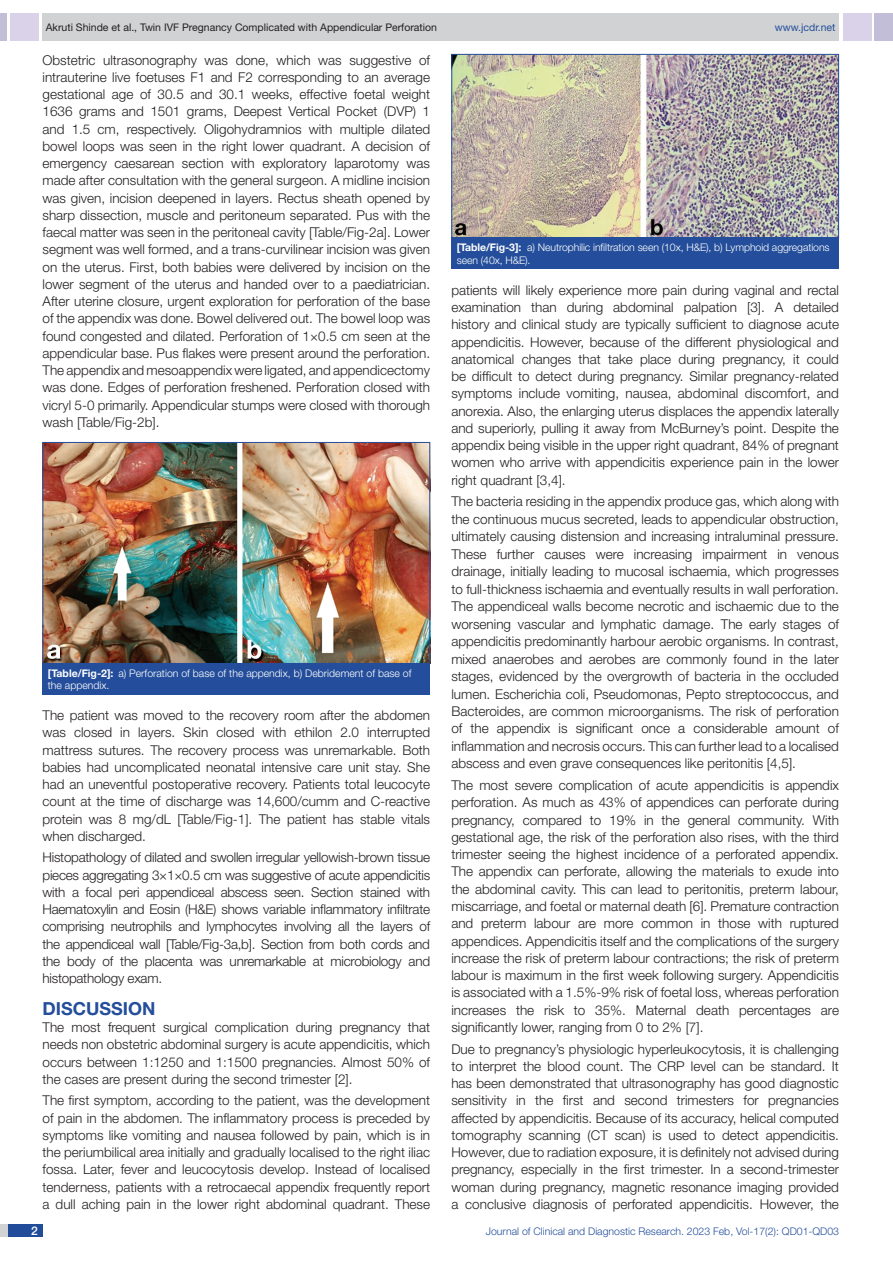
<style>
.page{position:relative;width:893px;height:1263px;background:#fff}
.page>*{position:absolute;margin:0;border:0;box-sizing:border-box;transform-origin:0 0}
.Heading{font:700 18px "Helvetica Neue";color:#244e9b}
.Body_text{font:300 13.5px/17.2px "Helvetica Neue";color:#231f20;text-align:justify}
.t1{font:500 12px "Helvetica Neue";color:#fff}
.TABLE_FIG{font:300 10.5px/12.6px "Helvetica Neue";letter-spacing:-.005em;color:#fff}
.t2{font:10.5px "Helvetica Neue";color:#231f20}
.t3{font:300 10.5px "Helvetica Neue";color:#244e9b}
.t4{font:10.5px "Helvetica Neue";color:#244e9b}
.s1{font-weight:700}
</style>
<div class="page">
<div style="left:0;top:13px;width:7px;height:28px;background:#c2bed7"></div>
<div style="left:10px;top:13px;width:29px;height:28px;background:#d9d2e8"></div>
<div style="left:43px;top:13px;width:796px;height:28px;background:#d1d2d4"></div>
<div style="left:875px;top:13px;width:18px;height:28px;background:#c2bed7"></div>
<div style="left:843px;top:13px;width:29px;height:28px;background:#d9d2e8"></div>
<div style="left:0;top:1224px;width:43px;height:13px;background:#d1d2d4"></div>
<div style="left:8px;top:1224px;width:35px;height:13px;background:#214c99"></div>
<img style="left:45px;top:444px;width:383px;height:218px">
<div style="left:43px;top:442px;width:387px;height:222px;border:1px solid #244e9b"></div>
<div style="left:43px;top:663px;width:387px;height:31px;background:#244e9b"></div>
<img style="left:453px;top:56px;width:384px;height:180px">
<div style="left:451px;top:54px;width:388px;height:184px;border:1px solid #244e9b"></div>
<div style="left:451px;top:238px;width:388px;height:31px;background:#244e9b"></div>
<p class="t2" style="left:46px;top:21px;width:393px">Akruti Shinde et al., Twin IVF Pregnancy Complicated with Appendicular Perforation</p>
<p class="t4" style="left:775px;top:21px;width:62px">www.jcdr.net</p>
<p class="Body_text" style="left:43px;top:51px;width:389px">Obstetric ultrasonography was done, which was suggestive of intrauterine live foetuses F1 and F2 corresponding to an average gestational age of 30.5 and 30.1 weeks, effective foetal weight 1636 grams and 1501 grams, Deepest Vertical Pocket (DVP) 1 and 1.5 cm, respectively. Oligohydramnios with multiple dilated bowel loops was seen in the right lower quadrant. A decision of emergency caesarean section with exploratory laparotomy was made after consultation with the general surgeon. A midline incision was given, incision deepened in layers. Rectus sheath opened by sharp dissection, muscle and peritoneum separated. Pus with the faecal matter was seen in the peritoneal cavity [Table/Fig-2a]. Lower segment was well formed, and a trans-curvilinear incision was given on the uterus. First, both babies were delivered by incision on the lower segment of the uterus and handed over to a paediatrician.<br>After uterine closure, urgent exploration for perforation of the base of the appendix was done. Bowel delivered out. The bowel loop was found congested and dilated. Perforation of 1×0.5 cm seen at the appendicular base. Pus flakes were present around the perforation.<br>The appendix and mesoappendix were ligated, and appendicectomy was done. Edges of perforation freshened. Perforation closed with vicryl 5-0 primarily. Appendicular stumps were closed with thorough wash [Table/Fig-2b].</p>
<p class="TABLE_FIG" style="left:48px;top:666px;width:365px"><span class="s1">[Table/Fig-2]:</span> a) Perforation of base of the appendix, b) Debridement of base of the appendix.</p>
<p class="Body_text" style="left:43px;top:706px;width:389px">The patient was moved to the recovery room after the abdomen was closed in layers. Skin closed with ethilon 2.0 interrupted mattress sutures. The recovery process was unremarkable. Both babies had uncomplicated neonatal intensive care unit stay. She had an uneventful postoperative recovery. Patients total leucocyte count at the time of discharge was 14,600/cumm and C-reactive protein was 8 mg/dL [Table/Fig-1]. The patient has stable vitals when discharged.</p>
<p class="Body_text" style="left:43px;top:849px;width:389px">Histopathology of dilated and swollen irregular yellowish-brown tissue pieces aggregating 3×1×0.5 cm was suggestive of acute appendicitis with a focal peri appendiceal abscess seen. Section stained with Haematoxylin and Eosin (H&amp;E) shows variable inflammatory infiltrate comprising neutrophils and lymphocytes involving all the layers of the appendiceal wall [Table/Fig-3a,b]. Section from both cords and the body of the placenta was unremarkable at microbiology and histopathology exam.</p>
<p class="Heading" style="left:43px;top:997px;width:115px">DISCUSSION</p>
<p class="Body_text" style="left:43px;top:1018px;width:389px">The most frequent surgical complication during pregnancy that needs non obstetric abdominal surgery is acute appendicitis, which occurs between 1:1250 and 1:1500 pregnancies. Almost 50% of the cases are present during the second trimester [2].</p>
<p class="Body_text" style="left:43px;top:1091px;width:389px">The first symptom, according to the patient, was the development of pain in the abdomen. The inflammatory process is preceded by symptoms like vomiting and nausea followed by pain, which is in the periumbilical area initially and gradually localised to the right iliac fossa. Later, fever and leucocytosis develop. Instead of localised tenderness, patients with a retrocaecal appendix frequently report a dull aching pain in the lower right abdominal quadrant. These</p>
<p class="TABLE_FIG" style="left:457px;top:241px;width:374px"><span class="s1">[Table/Fig-3]:</span> a) Neutrophilic infiltration seen (10x, H&amp;E), b) Lymphoid aggregations seen (40x, H&amp;E).</p>
<p class="Body_text" style="left:451px;top:281px;width:389px">patients will likely experience more pain during vaginal and rectal examination than during abdominal palpation [3]. A detailed history and clinical study are typically sufficient to diagnose acute appendicitis. However, because of the different physiological and anatomical changes that take place during pregnancy, it could be difficult to detect during pregnancy. Similar pregnancy-related symptoms include vomiting, nausea, abdominal discomfort, and anorexia. Also, the enlarging uterus displaces the appendix laterally and superiorly, pulling it away from McBurney’s point. Despite the appendix being visible in the upper right quadrant, 84% of pregnant women who arrive with appendicitis experience pain in the lower right quadrant [3,4].</p>
<p class="Body_text" style="left:451px;top:492px;width:389px">The bacteria residing in the appendix produce gas, which along with the continuous mucus secreted, leads to appendicular obstruction, ultimately causing distension and increasing intraluminal pressure.<br>These further causes were increasing impairment in venous drainage, initially leading to mucosal ischaemia, which progresses to full-thickness ischaemia and eventually results in wall perforation.<br>The appendiceal walls become necrotic and ischaemic due to the worsening vascular and lymphatic damage. The early stages of appendicitis predominantly harbour aerobic organisms. In contrast, mixed anaerobes and aerobes are commonly found in the later stages, evidenced by the overgrowth of bacteria in the occluded lumen. Escherichia coli, Pseudomonas, Pepto streptococcus, and Bacteroides, are common microorganisms. The risk of perforation of the appendix is significant once a considerable amount of inflammation and necrosis occurs. This can further lead to a localised abscess and even grave consequences like peritonitis [4,5].</p>
<p class="Body_text" style="left:451px;top:776px;width:389px">The most severe complication of acute appendicitis is appendix perforation. As much as 43% of appendices can perforate during pregnancy, compared to 19% in the general community. With gestational age, the risk of the perforation also rises, with the third trimester seeing the highest incidence of a perforated appendix.<br>The appendix can perforate, allowing the materials to exude into the abdominal cavity. This can lead to peritonitis, preterm labour, miscarriage, and foetal or maternal death [6]. Premature contraction and preterm labour are more common in those with ruptured appendices. Appendicitis itself and the complications of the surgery increase the risk of preterm labour contractions; the risk of preterm labour is maximum in the first week following surgery. Appendicitis is associated with a 1.5%-9% risk of foetal loss, whereas perforation increases the risk to 35%. Maternal death percentages are significantly lower, ranging from 0 to 2% [7].</p>
<p class="Body_text" style="left:451px;top:1040px;width:389px">Due to pregnancy’s physiologic hyperleukocytosis, it is challenging to interpret the blood count. The CRP level can be standard. It has been demonstrated that ultrasonography has good diagnostic sensitivity in the first and second trimesters for pregnancies affected by appendicitis. Because of its accuracy, helical computed tomography scanning (CT scan) is used to detect appendicitis.<br>However, due to radiation exposure, it is definitely not advised during pregnancy, especially in the first trimester. In a second-trimester woman during pregnancy, magnetic resonance imaging provided a conclusive diagnosis of perforated appendicitis. However, the</p>
<p class="t1" style="left:31px;top:1223px;width:8px">2</p>
<p class="t3" style="left:486px;top:1225px;width:355px">Journal of Clinical and Diagnostic Research. 2023 Feb, Vol-17(2): QD01-QD03</p>
</div>
